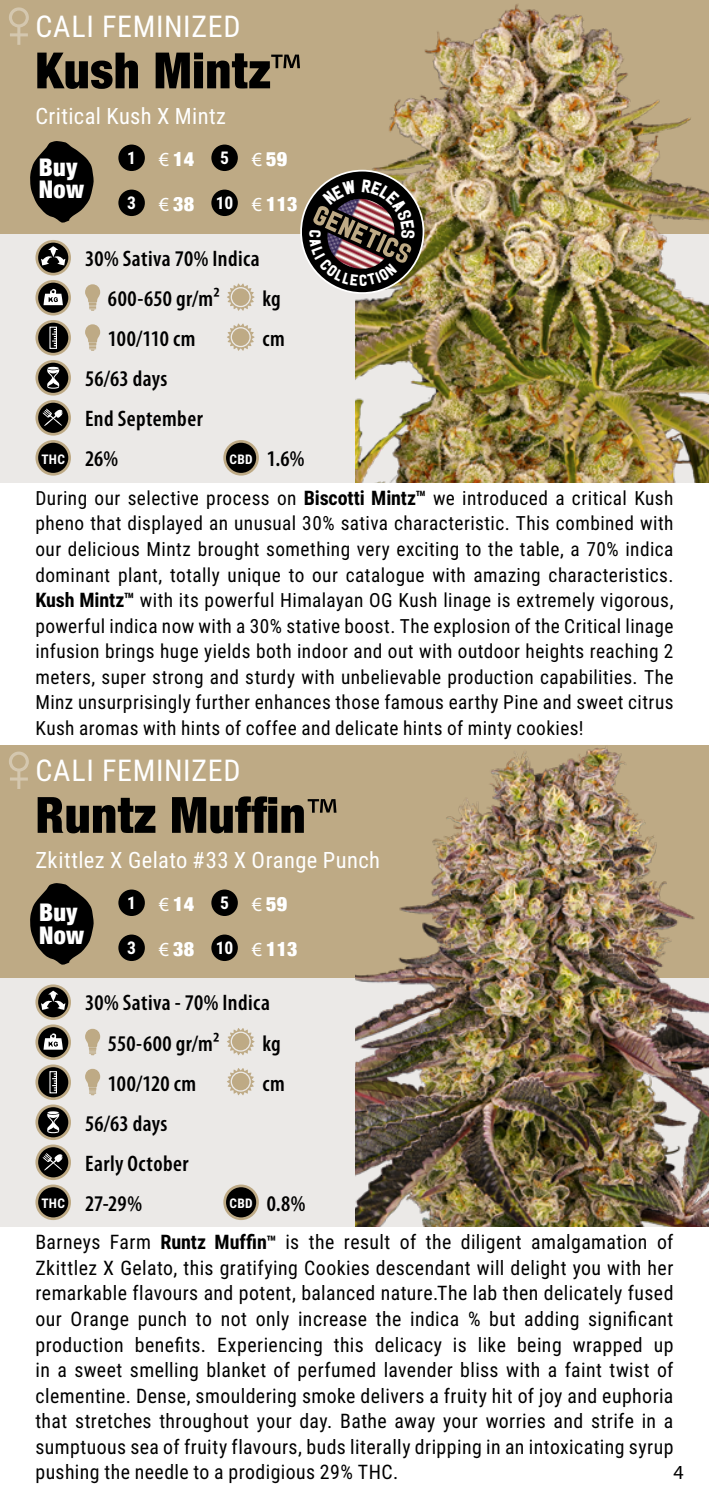
<style>
.page{position:relative;width:709px;height:1489px;background:#fff}
.page>*{position:absolute;margin:0;border:0;box-sizing:border-box;transform-origin:0 0}
.t1{font:900 condensed 50px "Helvetica Neue";letter-spacing:.01em;color:#000}
.t2{font:30px "Roboto Condensed";letter-spacing:.02em;color:#fff}
.t3{font:900 condensed 24.25px/22.2px "Helvetica Neue";letter-spacing:.01em;color:#fff}
.t4{font:600 condensed 22.5px/40px "Myriad Pro";letter-spacing:.02em;color:#000}
.t5{font:22.5px "Roboto Condensed";letter-spacing:.02em;color:#fff}
.t6{font:20px/25.5px "Roboto Condensed";letter-spacing:.02em;color:#000;text-align:justify}
.t7{font:900 condensed 20px "Helvetica Neue";color:#fff}
.t8{font:20px "Myriad Pro";color:#000}
.t9{font:19.5px/25.5px "Roboto Condensed";letter-spacing:.02em;color:#000;text-align:justify}
.t10{font:700 13.25px "Roboto Condensed";color:#fff}
.s1{font-family:"Myriad Pro";font-weight:400;font-stretch:normal}
.s2{font-family:"Roboto Condensed";font-weight:700;font-stretch:normal;font-size:17.5px}
.s3{font-family:"Myriad Pro";font-weight:600;font-stretch:condensed;font-size:22.5px;color:#000}
.s4{font-family:"Roboto Condensed";font-weight:700;font-stretch:normal;font-size:13.25px;color:#fff}
.s5{font-weight:700;font-size:20px}
.s6{font-weight:700}
.s7{font-weight:700;font-size:18.75px}
</style>
<div class="page">
<div style="left:0;top:0;width:709px;height:234px;background:#beaa85"></div>
<div style="left:0;top:744px;width:709px;height:234px;background:#beaa85"></div>
<div style="left:0;top:978px;width:709px;height:248px;background:#ebe9e7"></div>
<div style="left:0;top:234px;width:709px;height:248px;background:#ebe9e7"></div>
<img style="left:355px;top:4px;width:354px;height:478px">
<img style="left:355px;top:744px;width:354px;height:482px">
<svg style="left:37px;top:241px;width:33px;height:33px"></svg>
<div style="left:35px;top:240px;width:36px;height:35px;border:3px solid #beaa85;border-radius:50%"></div>
<svg style="left:41px;top:246px;width:24px;height:19px"></svg>
<svg style="left:37px;top:281px;width:33px;height:33px"></svg>
<div style="left:35px;top:280px;width:36px;height:35px;border:3px solid #beaa85;border-radius:50%"></div>
<svg style="left:43px;top:287px;width:20px;height:18px"></svg>
<svg style="left:85px;top:284px;width:15px;height:27px"></svg>
<svg style="left:227px;top:283px;width:28px;height:28px"></svg>
<div style="left:232px;top:288px;width:17px;height:18px;background:#beaa85;border-radius:50%"></div>
<div style="left:37px;top:321px;width:33px;height:33px;background:#000;border-radius:50%"></div>
<div style="left:35px;top:320px;width:36px;height:35px;border:3px solid #beaa85;border-radius:50%"></div>
<div style="left:49px;top:326px;width:8px;height:23px;border:1px solid #fff"></div>
<svg style="left:52px;top:329px;width:4px;height:17px"></svg>
<svg style="left:85px;top:324px;width:15px;height:27px"></svg>
<svg style="left:227px;top:323px;width:28px;height:28px"></svg>
<div style="left:232px;top:328px;width:17px;height:18px;background:#beaa85;border-radius:50%"></div>
<svg style="left:37px;top:361px;width:33px;height:33px"></svg>
<div style="left:35px;top:360px;width:36px;height:35px;border:3px solid #beaa85;border-radius:50%"></div>
<svg style="left:47px;top:367px;width:13px;height:22px"></svg>
<svg style="left:37px;top:401px;width:33px;height:33px"></svg>
<div style="left:35px;top:400px;width:36px;height:35px;border:3px solid #beaa85;border-radius:50%"></div>
<svg style="left:42px;top:405px;width:25px;height:21px"></svg>
<div style="left:37px;top:441px;width:33px;height:33px;background:#000;border-radius:50%"></div>
<div style="left:35px;top:440px;width:36px;height:35px;border:3px solid #beaa85;border-radius:50%"></div>
<div style="left:225px;top:441px;width:32px;height:33px;background:#000;border-radius:50%"></div>
<div style="left:223px;top:440px;width:36px;height:35px;border:3px solid #beaa85;border-radius:50%"></div>
<svg style="left:37px;top:985px;width:33px;height:33px"></svg>
<div style="left:35px;top:984px;width:36px;height:35px;border:3px solid #beaa85;border-radius:50%"></div>
<svg style="left:41px;top:990px;width:24px;height:19px"></svg>
<svg style="left:37px;top:1025px;width:33px;height:33px"></svg>
<div style="left:35px;top:1024px;width:36px;height:35px;border:3px solid #beaa85;border-radius:50%"></div>
<svg style="left:43px;top:1031px;width:20px;height:18px"></svg>
<svg style="left:85px;top:1028px;width:15px;height:27px"></svg>
<svg style="left:227px;top:1028px;width:28px;height:27px"></svg>
<div style="left:232px;top:1032px;width:17px;height:18px;background:#beaa85;border-radius:50%"></div>
<svg style="left:37px;top:1065px;width:33px;height:33px"></svg>
<div style="left:35px;top:1064px;width:36px;height:35px;border:3px solid #beaa85;border-radius:50%"></div>
<div style="left:49px;top:1071px;width:8px;height:22px;border:1px solid #fff"></div>
<svg style="left:52px;top:1073px;width:4px;height:17px"></svg>
<svg style="left:85px;top:1068px;width:15px;height:27px"></svg>
<svg style="left:227px;top:1068px;width:28px;height:27px"></svg>
<div style="left:232px;top:1072px;width:17px;height:18px;background:#beaa85;border-radius:50%"></div>
<svg style="left:37px;top:1105px;width:33px;height:33px"></svg>
<div style="left:35px;top:1104px;width:36px;height:35px;border:3px solid #beaa85;border-radius:50%"></div>
<svg style="left:47px;top:1111px;width:13px;height:22px"></svg>
<svg style="left:37px;top:1145px;width:33px;height:33px"></svg>
<div style="left:35px;top:1144px;width:36px;height:35px;border:3px solid #beaa85;border-radius:50%"></div>
<svg style="left:42px;top:1149px;width:25px;height:21px"></svg>
<div style="left:37px;top:1185px;width:33px;height:33px;background:#000;border-radius:50%"></div>
<div style="left:35px;top:1184px;width:36px;height:35px;border:3px solid #beaa85;border-radius:50%"></div>
<div style="left:225px;top:1185px;width:32px;height:33px;background:#000;border-radius:50%"></div>
<div style="left:223px;top:1184px;width:36px;height:35px;border:3px solid #beaa85;border-radius:50%"></div>
<div style="left:118px;top:144px;width:27px;height:27px;background:#000;border-radius:50%"></div>
<div style="left:118px;top:189px;width:27px;height:27px;background:#000;border-radius:50%"></div>
<div style="left:211px;top:144px;width:27px;height:27px;background:#000;border-radius:50%"></div>
<div style="left:211px;top:189px;width:27px;height:27px;background:#000;border-radius:50%"></div>
<div style="left:118px;top:889px;width:27px;height:27px;background:#000;border-radius:50%"></div>
<div style="left:118px;top:934px;width:27px;height:27px;background:#000;border-radius:50%"></div>
<div style="left:211px;top:889px;width:27px;height:27px;background:#000;border-radius:50%"></div>
<div style="left:211px;top:934px;width:27px;height:27px;background:#000;border-radius:50%"></div>
<svg style="left:9px;top:7px;width:20px;height:38px"></svg>
<svg style="left:9px;top:751px;width:20px;height:38px"></svg>
<div style="left:301px;top:171px;width:122px;height:122px;background:#000;border-radius:50%"></div>
<div style="left:300px;top:170px;width:124px;height:124px;border:2px solid #fff;border-radius:50%"></div>
<svg style="left:30px;top:141px;width:64px;height:81px"></svg>
<svg style="left:30px;top:883px;width:64px;height:81px"></svg>
<svg style="left:309px;top:180px;width:106px;height:106px"></svg>
<h2 class="t2" style="left:35px;top:5px;width:206px">CALI FEMINIZED</h2>
<h1 class="t1" style="left:35px;top:29px;width:267px">Kush Mintz<span class="s1">™</span></h1>
<p class="t5" style="left:35px;top:100px;width:192px">Critical Kush X Mintz</p>
<p class="t3" style="left:39px;top:155px;width:47px">Buy<br>Now</p>
<p class="t7" style="left:127px;top:142px;width:68px"><span class="s2">1</span> <span class="s1">€</span> 14</p>
<p class="t7" style="left:127px;top:187px;width:68px"><span class="s2">3</span> <span class="s1">€</span> 38</p>
<p class="t7" style="left:220px;top:142px;width:68px"><span class="s2">5</span> <span class="s1">€</span> 59</p>
<p class="t7" style="left:216px;top:187px;width:83px"><span class="s2">10</span> <span class="s1">€</span> 113</p>
<p class="t4" style="left:108px;top:238px;width:153px;text-indent:-23px">30% Sativa 70% Indica<br>600-650 gr/m²</p>
<p class="t4" style="left:262px;top:278px;width:20px">kg</p>
<p class="t4" style="left:108px;top:318px;width:89px">100/110 cm</p>
<p class="t4" style="left:262px;top:318px;width:24px">cm</p>
<p class="t4" style="left:85px;top:358px;width:119px">56/63 days<br>End September</p>
<p class="t10" style="left:41px;top:449px;width:78px">THC <span class="s3">26%</span></p>
<p class="t4" style="left:229px;top:438px;width:77px"><span class="s4">CBD</span> 1.6%</p>
<p class="t9" style="left:35px;top:484px;width:639px">During our selective process on <span class="s5">Biscotti Mintz™</span> we introduced a critical Kush pheno that displayed an unusual 30% sativa characteristic. This combined with our delicious Mintz brought something very exciting to the table, a 70% indica dominant plant, totally unique to our catalogue with amazing characteristics.<br><span class="s5">Kush Mintz™</span> with its powerful Himalayan OG Kush linage is extremely vigorous, powerful indica now with a 30% stative boost. The explosion of the Critical linage infusion brings huge yields both indoor and out with outdoor heights reaching 2 meters, super strong and sturdy with unbelievable production capabilities. The Minz unsurprisingly further enhances those famous earthy Pine and sweet citrus Kush aromas with hints of coffee and delicate hints of minty cookies!</p>
<h2 class="t2" style="left:35px;top:749px;width:206px">CALI FEMINIZED</h2>
<h1 class="t1" style="left:35px;top:773px;width:303px">Runtz Muffin<span class="s1">™</span></h1>
<p class="t5" style="left:35px;top:844px;width:346px">Zkittlez X Gelato #33 X Orange Punch</p>
<p class="t3" style="left:39px;top:900px;width:47px">Buy<br>Now</p>
<p class="t7" style="left:127px;top:887px;width:68px"><span class="s2">1</span> <span class="s1">€</span> 14</p>
<p class="t7" style="left:127px;top:932px;width:68px"><span class="s2">3</span> <span class="s1">€</span> 38</p>
<p class="t7" style="left:220px;top:887px;width:68px"><span class="s2">5</span> <span class="s1">€</span> 59</p>
<p class="t7" style="left:216px;top:932px;width:83px"><span class="s2">10</span> <span class="s1">€</span> 113</p>
<p class="t4" style="left:108px;top:982px;width:163px;text-indent:-23px">30% Sativa - 70% Indica<br>550-600 gr/m²</p>
<p class="t4" style="left:262px;top:1022px;width:20px">kg</p>
<p class="t4" style="left:108px;top:1062px;width:90px">100/120 cm</p>
<p class="t4" style="left:262px;top:1062px;width:24px">cm</p>
<p class="t4" style="left:85px;top:1102px;width:84px">56/63 days</p>
<p class="t4" style="left:85px;top:1142px;width:105px">Early October</p>
<p class="t4" style="left:41px;top:1182px;width:102px"><span class="s4">THC</span> 27-29%</p>
<p class="t4" style="left:229px;top:1182px;width:77px"><span class="s4">CBD</span> 0.8%</p>
<p class="t6" style="left:35px;top:1228px;width:639px">Barneys Farm <span class="s6">Runtz Muffin</span><span class="s7">™</span> is the result of the diligent amalgamation of Zkittlez X Gelato, this gratifying Cookies descendant will delight you with her remarkable flavours and potent, balanced nature.The lab then delicately fused our Orange punch to not only increase the indica % but adding significant production benefits. Experiencing this delicacy is like being wrapped up in a sweet smelling blanket of perfumed lavender bliss with a faint twist of clementine. Dense, smouldering smoke delivers a fruity hit of joy and euphoria that stretches throughout your day. Bathe away your worries and strife in a sumptuous sea of fruity flavours, buds literally dripping in an intoxicating syrup pushing the needle to a prodigious 29% THC.</p>
<p class="t8" style="left:673px;top:1459px;width:12px">4</p>
</div>
